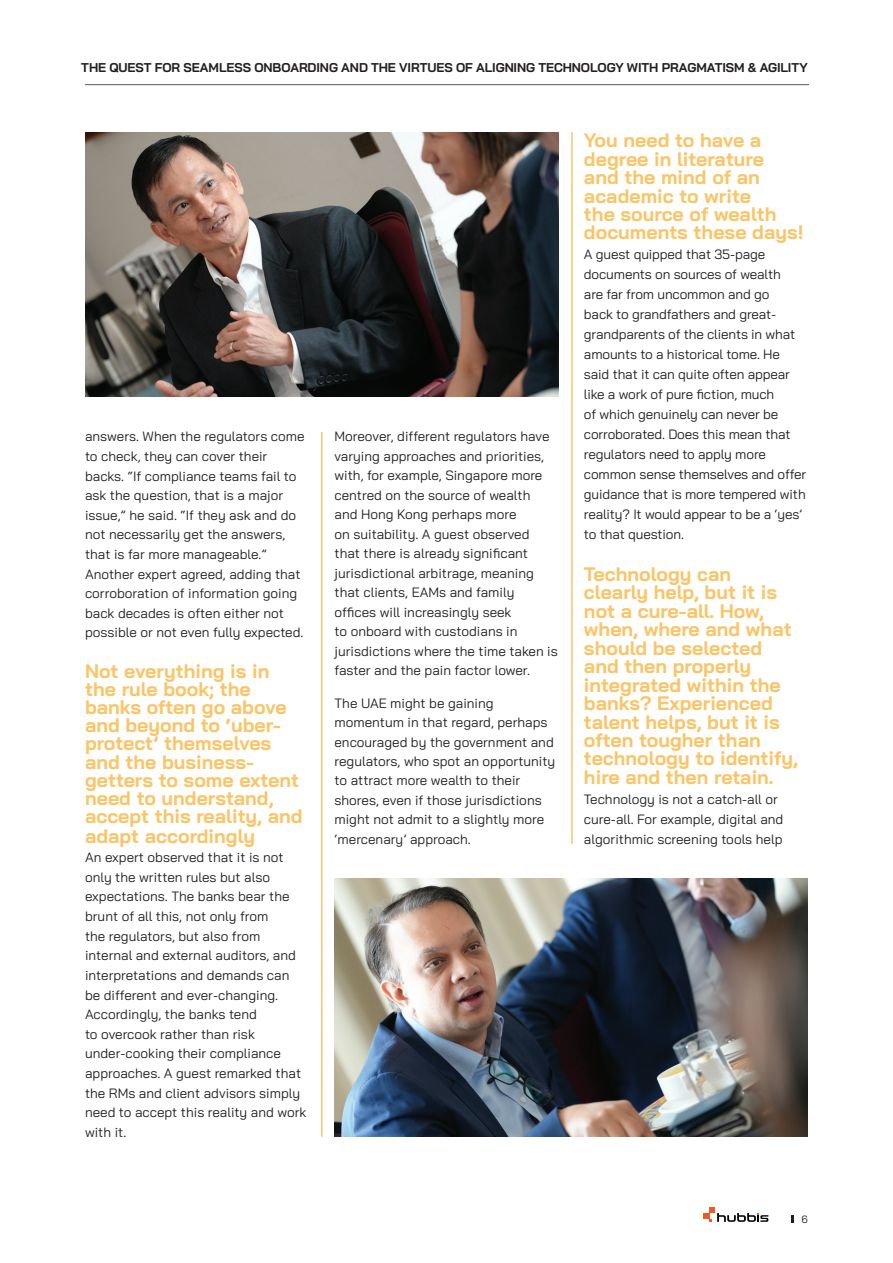
<style>
.page{position:relative;width:893px;height:1263px;background:#fff}
.page>*{position:absolute;margin:0;border:0;box-sizing:border-box;transform-origin:0 0}
.t1{font:700 19.5px/18.5px "Bai Jamjuree";color:#f9c569}
.t2{font:13.5px/19.6px "Bai Jamjuree";color:#231f20}
.t3{font:700 12.75px "Bai Jamjuree";letter-spacing:-.005em;color:#231f20}
.t4{font:10.5px "Bai Jamjuree";color:#231f20}
</style>
<div class="page">
<svg style="left:703px;top:1207px;width:65px;height:15px"></svg>
<svg style="left:791px;top:1215px;width:2px;height:8px"></svg>
<hr style="left:321px;top:432px;width:1px;height:705px;background:#f9c569">
<hr style="left:571px;top:132px;width:2px;height:712px;background:#f9c569">
<img style="left:85px;top:132px;width:473px;height:264px">
<img style="left:334px;top:878px;width:474px;height:258px">
<hr style="left:85px;top:84px;width:724px;height:1px;background:#57585a">
<p class="t3" style="left:81px;top:60px;width:728px">THE QUEST FOR SEAMLESS ONBOARDING AND THE VIRTUES OF ALIGNING TECHNOLOGY WITH PRAGMATISM &amp; AGILITY</p>
<p class="t2" style="left:85px;top:427px;width:221px">answers. When the regulators come to check, they can cover their backs. “If compliance teams fail to ask the question, that is a major issue,” he said. “If they ask and do not necessarily get the answers, that is far more manageable.” Another expert agreed, adding that corroboration of information going back decades is often either not possible or not even fully expected.</p>
<h1 class="t1" style="left:85px;top:662px;width:219px">Not everything is in the rule book; the banks often go above and beyond to ‘uber&shy;protect’ themselves and the business&shy;getters to some extent need to understand, accept this reality, and adapt accordingly</h1>
<p class="t2" style="left:85px;top:847px;width:223px">An expert observed that it is not only the written rules but also expectations. The banks bear the brunt of all this, not only from<br>the regulators, but also from internal and external auditors, and interpretations and demands can be different and ever-changing.<br>Accordingly, the banks tend<br>to overcook rather than risk under-cooking their compliance approaches. A guest remarked that the RMs and client advisors simply need to accept this reality and work with it.</p>
<p class="t2" style="left:334px;top:427px;width:225px">Moreover, different regulators have varying approaches and priorities, with, for example, Singapore more centred on the source of wealth<br>and Hong Kong perhaps more<br>on suitability. A guest observed that there is already significant jurisdictional arbitrage, meaning that clients, EAMs and family offices will increasingly seek<br>to onboard with custodians in jurisdictions where the time taken is faster and the pain factor lower.</p>
<p class="t2" style="left:334px;top:693px;width:222px">The UAE might be gaining momentum in that regard, perhaps encouraged by the government and regulators, who spot an opportunity to attract more wealth to their shores, even if those jurisdictions might not admit to a slightly more ‘mercenary’ approach.</p>
<h1 class="t1" style="left:584px;top:131px;width:221px">You need to have a degree in literature and the mind of an academic to write<br>the source of wealth documents these days!</h1>
<p class="t2" style="left:584px;top:245px;width:224px">A guest quipped that 35-page documents on sources of wealth<br>are far from uncommon and go<br>back to grandfathers and great&shy;grandparents of the clients in what amounts to a historical tome. He said that it can quite often appear like a work of pure fiction, much<br>of which genuinely can never be corroborated. Does this mean that regulators need to apply more common sense themselves and offer guidance that is more tempered with reality? It would appear to be a ‘yes’ to that question.</p>
<p class="t1" style="left:584px;top:565px;width:216px">Technology can clearly help, but it is not a cure-all. How, when, where and what should be selected and then properly integrated within the banks? Experienced talent helps, but it is often tougher than technology to identify, hire and then retain.</p>
<p class="t2" style="left:584px;top:789px;width:201px">Technology is not a catch-all or cure-all. For example, digital and algorithmic screening tools help</p>
<p class="t4" style="left:802px;top:1210px;width:8px">6</p>
</div>
